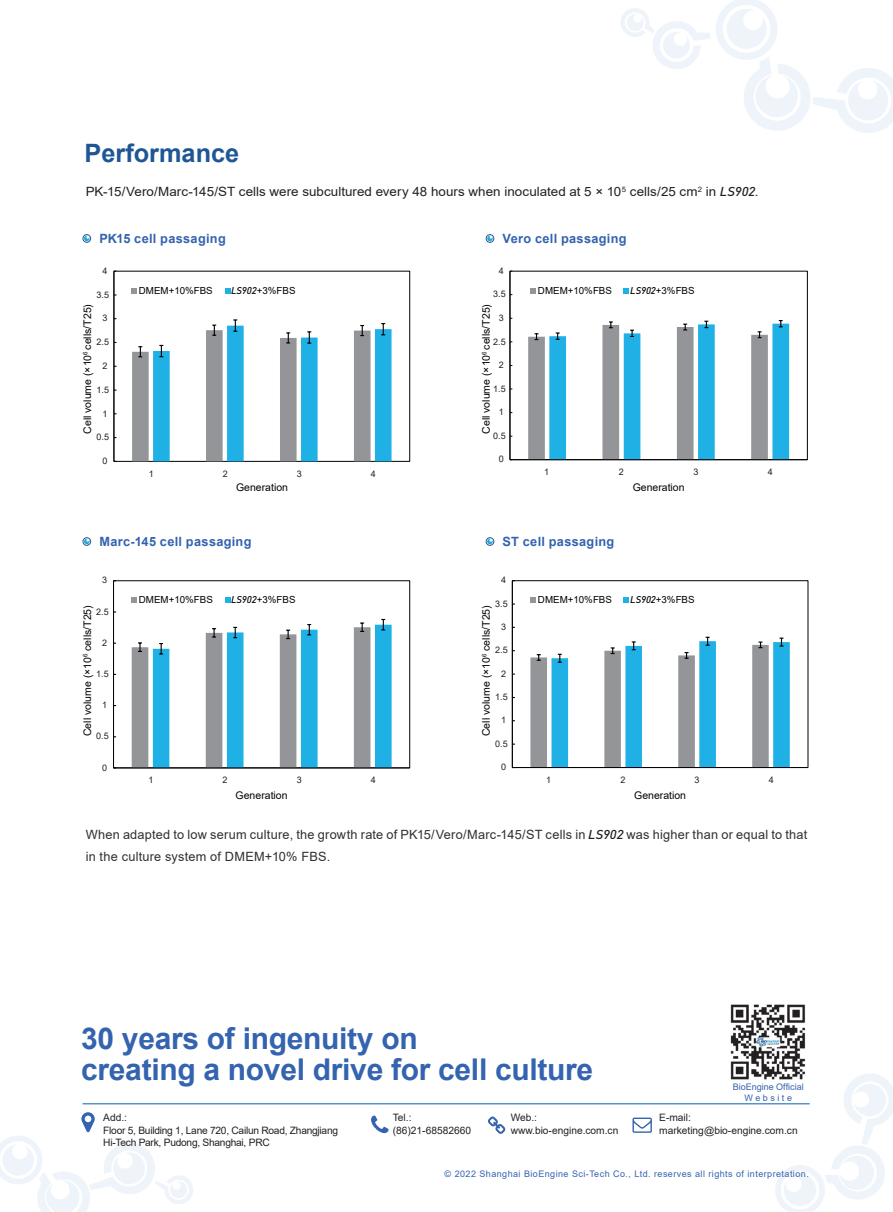
<style>
.page{position:relative;width:893px;height:1212px;background:#fff}
.page>*{position:absolute;margin:0;border:0;box-sizing:border-box;transform-origin:0 0}
.t1{font:700 30px/31.5px "Arial";letter-spacing:-.01em;color:#3463af}
.t2{font:700 25.35px "Arial";color:#1e5696}
.t3{font:12.75px/22.5px "Arial";letter-spacing:.02em;color:#312f30}
.t4{font:12.75px "Arial";letter-spacing:.005em;color:#231f20;scale:1.05 1}
.t5{font:700 12.75px "Arial";letter-spacing:.025em;color:#3463af}
.t6{font:10.5px "Arial";color:#030303}
.t7{font:10.2px "Arial";letter-spacing:-.025em;color:#231f20}
.t8{font:10.2px/13.2px "Arial";color:#231f20}
.t9{font:9.75px "Arial";color:#030303}
.t10{font:9px "Arial";color:#231f20}
.t11{font:9px "Arial";letter-spacing:.05em;color:#3463af}
.t12{font:9px/10.8px "Arial";color:#3463af;text-align:center}
.s1{font-family:"DIN";font-weight:500;font-style:italic}
.s2{font-family:"DIN";font-weight:500;font-style:italic;color:#231f20}
</style>
<div class="page">
<svg style="left:621px;top:0;width:272px;height:133px"></svg>
<svg style="left:775px;top:1074px;width:118px;height:138px"></svg>
<svg style="left:82px;top:234px;width:9px;height:9px"></svg>
<svg style="left:486px;top:234px;width:8px;height:9px"></svg>
<svg style="left:82px;top:537px;width:9px;height:9px"></svg>
<svg style="left:486px;top:537px;width:8px;height:9px"></svg>
<div style="left:114px;top:271px;width:296px;height:191px;border:1px solid #030303"></div>
<svg style="left:132px;top:319px;width:260px;height:142px"></svg>
<hr style="left:114px;top:271px;width:1px;height:190px;background:#030303">
<div style="left:510px;top:271px;width:298px;height:189px;border:1px solid #030303"></div>
<svg style="left:528px;top:320px;width:261px;height:139px"></svg>
<hr style="left:510px;top:271px;width:1px;height:189px;background:#030303">
<hr style="left:510px;top:459px;width:297px;height:1px;background:#030303">
<svg style="left:530px;top:597px;width:6px;height:6px"></svg>
<svg style="left:624px;top:597px;width:5px;height:6px"></svg>
<svg style="left:132px;top:597px;width:5px;height:6px"></svg>
<svg style="left:225px;top:597px;width:5px;height:6px"></svg>
<svg style="left:530px;top:288px;width:6px;height:6px"></svg>
<svg style="left:624px;top:288px;width:5px;height:6px"></svg>
<svg style="left:132px;top:288px;width:5px;height:6px"></svg>
<svg style="left:225px;top:288px;width:5px;height:6px"></svg>
<div style="left:113px;top:580px;width:297px;height:188px;border:1px solid #030303"></div>
<svg style="left:132px;top:619px;width:260px;height:148px"></svg>
<hr style="left:113px;top:581px;width:1px;height:187px;background:#030303">
<hr style="left:114px;top:767px;width:296px;height:1px;background:#030303">
<div style="left:512px;top:580px;width:296px;height:188px;border:1px solid #030303"></div>
<svg style="left:530px;top:637px;width:260px;height:130px"></svg>
<hr style="left:512px;top:581px;width:1px;height:186px;background:#030303">
<hr style="left:512px;top:767px;width:296px;height:1px;background:#030303">
<hr style="left:83px;top:1103px;width:727px;height:1px;background:#0860ae">
<img style="left:730px;top:1004px;width:79px;height:79px">
<svg style="left:632px;top:1117px;width:20px;height:16px"></svg>
<svg style="left:488px;top:1116px;width:17px;height:18px"></svg>
<svg style="left:371px;top:1115px;width:18px;height:18px"></svg>
<svg style="left:0;top:1112px;width:193px;height:100px"></svg>
<h2 class="t2" style="left:85px;top:135px;width:156px">Performance</h2>
<p class="t4" style="left:86px;top:183px;width:642px">PK-15/Vero/Marc-145/ST cells were subcultured every 48 hours when inoculated at 5 × 10<sup>5</sup> cells/25 cm<sup>2</sup> in <span class="s1">LS902</span>.</p>
<p class="t5" style="left:99px;top:229px;width:128px">PK15 cell passaging</p>
<p class="t5" style="left:502px;top:229px;width:126px">Vero cell passaging</p>
<p class="t10" style="left:103px;top:265px;width:7px">4</p>
<p class="t10" style="left:97px;top:288px;width:14px">3.5</p>
<p class="t10" style="left:499px;top:264px;width:7px">4</p>
<p class="t9" style="left:139px;top:284px;width:75px">DMEM+10%FBS</p>
<p class="t9" style="left:231px;top:284px;width:66px"><span class="s1">LS902</span>+3%FBS</p>
<p class="t9" style="left:538px;top:284px;width:75px">DMEM+10%FBS</p>
<p class="t9" style="left:630px;top:284px;width:66px"><span class="s1">LS902</span>+3%FBS</p>
<p class="t10" style="left:493px;top:288px;width:14px">3.5</p>
<p class="t6" style="left:80px;top:434px;width:131px;rotate:-90deg">Cell volume (×10<sup>6</sup> cells/T25)</p>
<p class="t6" style="left:479px;top:434px;width:131px;rotate:-90deg">Cell volume (×10<sup>6</sup> cells/T25)</p>
<p class="t10" style="left:499px;top:312px;width:7px">3</p>
<p class="t10" style="left:103px;top:312px;width:7px">3</p>
<p class="t10" style="left:493px;top:335px;width:14px">2.5</p>
<p class="t10" style="left:97px;top:336px;width:14px">2.5</p>
<p class="t10" style="left:499px;top:359px;width:7px">2</p>
<p class="t10" style="left:103px;top:360px;width:7px">2</p>
<p class="t10" style="left:493px;top:382px;width:14px">1.5</p>
<p class="t10" style="left:97px;top:383px;width:14px">1.5</p>
<p class="t10" style="left:499px;top:406px;width:7px">1</p>
<p class="t10" style="left:103px;top:407px;width:7px">1</p>
<p class="t10" style="left:493px;top:429px;width:14px">0.5</p>
<p class="t10" style="left:97px;top:431px;width:14px">0.5</p>
<p class="t10" style="left:103px;top:455px;width:7px">0</p>
<p class="t10" style="left:149px;top:467px;width:7px">1</p>
<p class="t10" style="left:223px;top:467px;width:7px">2</p>
<p class="t10" style="left:297px;top:467px;width:7px">3</p>
<p class="t10" style="left:371px;top:467px;width:7px">4</p>
<p class="t10" style="left:499px;top:453px;width:7px">0</p>
<p class="t10" style="left:544px;top:466px;width:7px">1</p>
<p class="t10" style="left:619px;top:466px;width:7px">2</p>
<p class="t10" style="left:693px;top:466px;width:7px">3</p>
<p class="t10" style="left:768px;top:466px;width:7px">4</p>
<p class="t6" style="left:236px;top:480px;width:53px">Generation</p>
<p class="t6" style="left:633px;top:480px;width:53px">Generation</p>
<p class="t5" style="left:99px;top:532px;width:154px">Marc-145 cell passaging</p>
<p class="t5" style="left:502px;top:532px;width:113px">ST cell passaging</p>
<p class="t10" style="left:102px;top:574px;width:7px">3</p>
<p class="t10" style="left:501px;top:574px;width:7px">4</p>
<p class="t9" style="left:139px;top:593px;width:75px">DMEM+10%FBS</p>
<p class="t9" style="left:231px;top:593px;width:66px"><span class="s1">LS902</span>+3%FBS</p>
<p class="t9" style="left:538px;top:593px;width:75px">DMEM+10%FBS</p>
<p class="t9" style="left:630px;top:593px;width:66px"><span class="s1">LS902</span>+3%FBS</p>
<p class="t10" style="left:495px;top:597px;width:14px">3.5</p>
<p class="t6" style="left:80px;top:736px;width:132px;rotate:-90deg">Cell volume (×10<sup>6</sup> cells/T25)</p>
<p class="t6" style="left:479px;top:736px;width:132px;rotate:-90deg">Cell volume (×10<sup>6</sup> cells/T25)</p>
<p class="t10" style="left:96px;top:605px;width:14px">2.5</p>
<p class="t10" style="left:501px;top:621px;width:7px">3</p>
<p class="t10" style="left:102px;top:636px;width:7px">2</p>
<p class="t10" style="left:495px;top:644px;width:14px">2.5</p>
<p class="t10" style="left:501px;top:667px;width:7px">2</p>
<p class="t10" style="left:96px;top:668px;width:14px">1.5</p>
<p class="t10" style="left:495px;top:691px;width:14px">1.5</p>
<p class="t10" style="left:102px;top:699px;width:7px">1</p>
<p class="t10" style="left:501px;top:714px;width:7px">1</p>
<p class="t10" style="left:96px;top:730px;width:14px">0.5</p>
<p class="t10" style="left:495px;top:737px;width:14px">0.5</p>
<p class="t10" style="left:102px;top:761px;width:7px">0</p>
<p class="t10" style="left:149px;top:774px;width:7px">1</p>
<p class="t10" style="left:223px;top:774px;width:7px">2</p>
<p class="t10" style="left:297px;top:774px;width:7px">3</p>
<p class="t10" style="left:371px;top:774px;width:7px">4</p>
<p class="t10" style="left:501px;top:761px;width:7px">0</p>
<p class="t10" style="left:546px;top:773px;width:7px">1</p>
<p class="t10" style="left:620px;top:773px;width:7px">2</p>
<p class="t10" style="left:695px;top:773px;width:7px">3</p>
<p class="t10" style="left:769px;top:773px;width:7px">4</p>
<p class="t6" style="left:236px;top:788px;width:53px">Generation</p>
<p class="t6" style="left:634px;top:788px;width:53px">Generation</p>
<p class="t3" style="left:86px;top:823px;width:723px">When adapted to low serum culture, the growth rate of PK15/Vero/Marc-145/ST cells in <span class="s2">LS902</span> was higher than or equal to that in the culture system of DMEM+10% FBS.</p>
<h1 class="t1" style="left:81px;top:1023px;width:514px">30 years of ingenuity on<br>creating a novel drive for cell culture</h1>
<p class="t7" style="left:103px;top:1110px;width:25px">Add.:</p>
<p class="t7" style="left:393px;top:1110px;width:20px">Tel.:</p>
<p class="t7" style="left:103px;top:1123px;width:236px">Floor 5, Building 1, Lane 720, Cailun Road, Zhangjiang</p>
<p class="t8" style="left:393px;top:1124px;width:80px">(86)21-68582660</p>
<p class="t7" style="left:103px;top:1136px;width:168px">Hi-Tech Park, Pudong, Shanghai, PRC</p>
<p class="t8" style="left:511px;top:1110px;width:109px">Web.: www.bio-engine.com.cn</p>
<p class="t12" style="left:733px;top:1081px;width:72px">BioEngine Official<br>W e b s i t e</p>
<p class="t8" style="left:659px;top:1110px;width:140px">E-mail: marketing@bio-engine.com.cn</p>
<p class="t11" style="left:445px;top:1167px;width:366px">© 2022 Shanghai BioEngine Sci-Tech Co., Ltd. reserves all rights of interpretation.</p>
</div>
